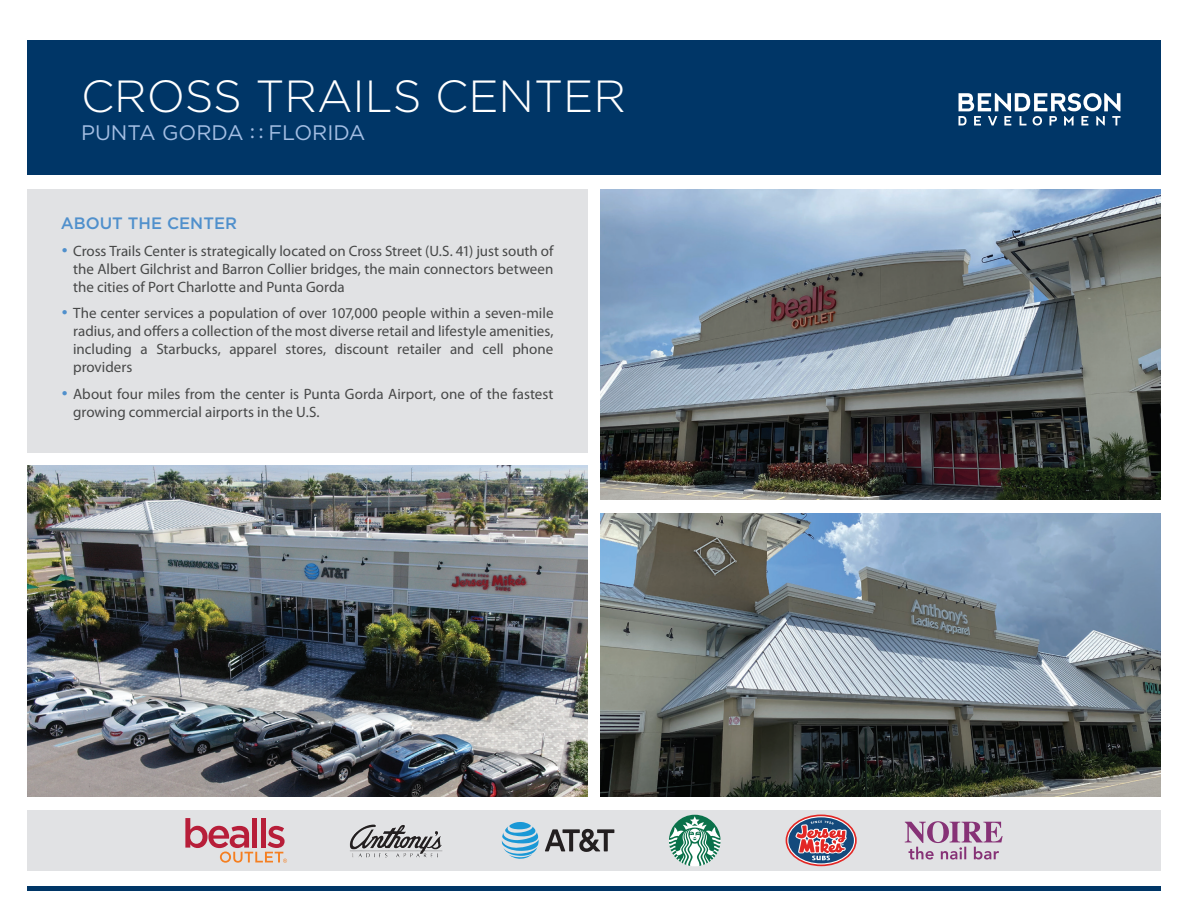
<style>
.page{position:relative;width:1188px;height:918px;background:#fff}
.page>*{position:absolute;margin:0;border:0;box-sizing:border-box;transform-origin:0 0}
.t1{font:300 45px "Gotham";color:#fff}
.t2{font:21px "Gotham";color:#a4bee3}
.t3{font:500 16.5px "Gotham";color:#5090cc}
.t4{font:15px/18px "Myriad Pro";color:#474848;text-align:justify}
.s1{font-family:"Myriad Pro"}
.s2{font-family:"Gotham";font-size:16.5px;color:#5090cc}
</style>
<div class="page">
<img style="left:601px;top:189px;width:560px;height:311px">
<img style="left:601px;top:513px;width:560px;height:283px">
<div style="left:27px;top:810px;width:1134px;height:61px;background:#e1e2e4"></div>
<img style="left:27px;top:466px;width:560px;height:330px">
<div style="left:27px;top:40px;width:1134px;height:136px;background:#003667"></div>
<svg style="left:958px;top:93px;width:163px;height:32px"></svg>
<hr style="left:27px;top:887px;width:1134px;height:4px;background:#003667">
<div style="left:27px;top:189px;width:560px;height:263px;background:#e1e2e4"></div>
<img style="left:349px;top:824px;width:94px;height:34px">
<svg style="left:185px;top:818px;width:102px;height:45px"></svg>
<svg style="left:905px;top:821px;width:98px;height:39px"></svg>
<svg style="left:545px;top:829px;width:69px;height:23px"></svg>
<svg style="left:502px;top:822px;width:37px;height:37px"></svg>
<svg style="left:786px;top:815px;width:71px;height:51px"></svg>
<svg style="left:787px;top:816px;width:68px;height:49px"></svg>
<svg style="left:788px;top:817px;width:66px;height:46px"></svg>
<svg style="left:796px;top:821px;width:51px;height:40px;background:#966c80"></svg>
<svg style="left:669px;top:815px;width:52px;height:51px"></svg>
<h1 class="t1" style="left:81px;top:68px;width:546px">CROSS TRAILS CENTER</h1>
<h2 class="t2" style="left:81px;top:119px;width:286px">PUNTA GORDA <span class="s1">: :</span> FLORIDA</h2>
<p class="t3" style="left:61px;top:212px;width:178px">ABOUT THE CENTER</p>
<p class="t4" style="left:73px;top:241px;width:482px;text-indent:-12px"><span class="s2">•</span> Cross Trails Center is strategically located on Cross Street (U.S. 41) just south of the Albert Gilchrist and Barron Collier bridges, the main connectors between the cities of Port Charlotte and Punta Gorda</p>
<p class="t4" style="left:73px;top:304px;width:482px;text-indent:-12px"><span class="s2">•</span> The center services a population of over 107,000 people within a seven-mile radius, and offers a collection of the most diverse retail and lifestyle amenities, including a Starbucks, apparel stores, discount retailer and cell phone providers</p>
<p class="t4" style="left:73px;top:385px;width:482px;text-indent:-12px"><span class="s2">•</span> About four miles from the center is Punta Gorda Airport, one of the fastest growing commercial airports in the U.S.</p>
</div>
